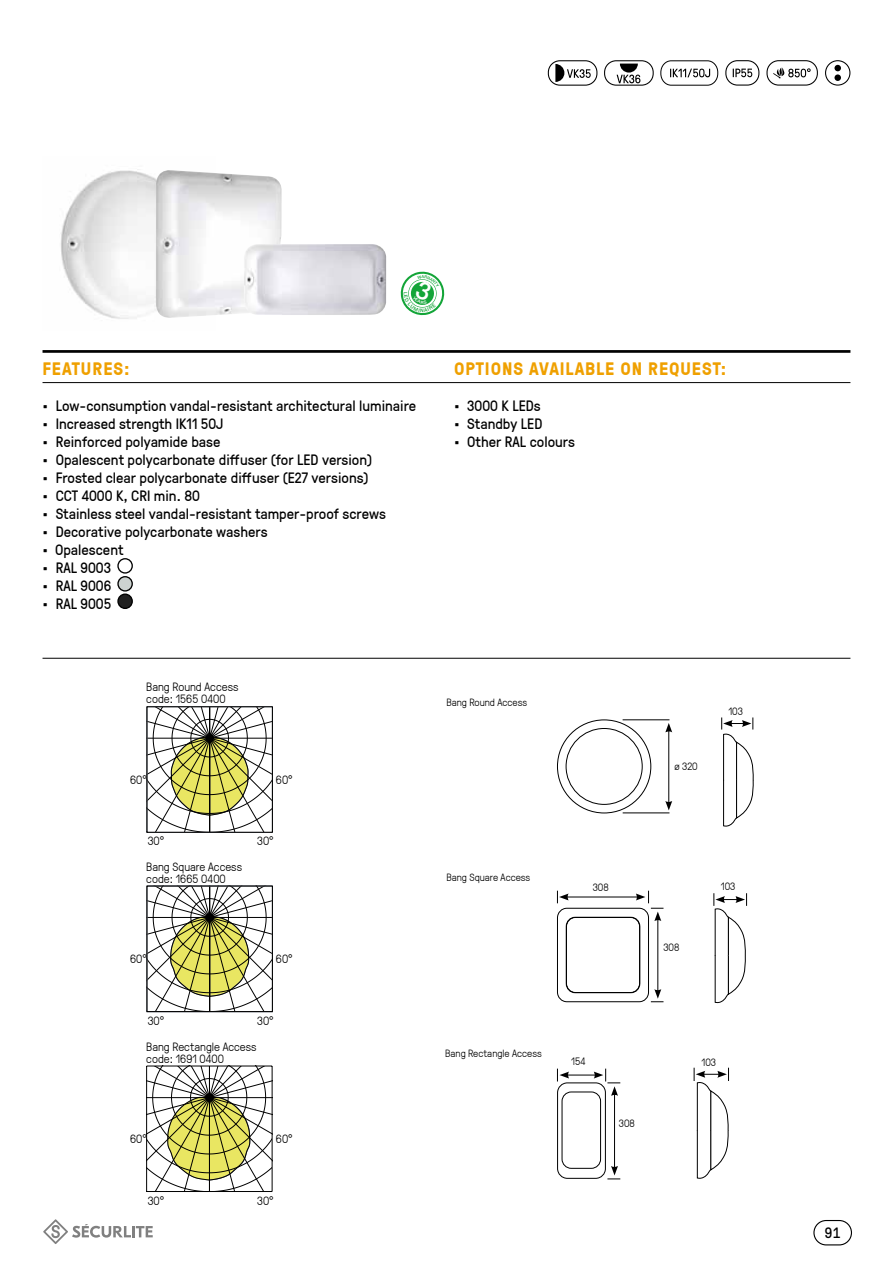
<style>
.page{position:relative;width:893px;height:1263px;background:#fff}
.page>*{position:absolute;margin:0;border:0;box-sizing:border-box;transform-origin:0 0}
.t1{font:700 18px "GT Pressura";letter-spacing:.05em;color:#efa000}
.t2{font:15px "GT Pressura";color:#000}
.t3{font:15px "GT Pressura Pro Mono";color:#000}
.t4{font:300 12px/12px "GT Pressura";color:#000}
.t5{font:300 10.65px "GT Pressura";letter-spacing:-.005em;color:#000}
.t6{font:300 10.5px "GT Pressura";color:#000}
</style>
<div class="page">
<div style="left:813px;top:1220px;width:39px;height:25px;border:1px solid #000;border-radius:12px"></div>
<svg style="left:43px;top:1219px;width:110px;height:25px"></svg>
<hr style="left:43px;top:350px;width:807px;height:3px;background:#000">
<hr style="left:43px;top:382px;width:807px;height:1px;background:#000">
<hr style="left:43px;top:658px;width:807px;height:1px;background:#000">
<img style="left:61px;top:169px;width:94px;height:150px">
<div style="left:766px;top:60px;width:52px;height:26px;border:1px solid #000;border-radius:12px"></div>
<svg style="left:773px;top:67px;width:38px;height:11px"></svg>
<div style="left:660px;top:60px;width:58px;height:26px;border:1px solid #000;border-radius:11px"></div>
<svg style="left:670px;top:69px;width:40px;height:8px"></svg>
<div style="left:725px;top:60px;width:34px;height:26px;border:1px solid #000;border-radius:12px"></div>
<svg style="left:733px;top:69px;width:19px;height:8px"></svg>
<div style="left:548px;top:60px;width:49px;height:26px;border:1px solid #000;border-radius:12px"></div>
<svg style="left:555px;top:64px;width:36px;height:18px"></svg>
<div style="left:604px;top:60px;width:50px;height:26px;border:1px solid #000;border-radius:12px"></div>
<svg style="left:617px;top:64px;width:23px;height:19px"></svg>
<div style="left:825px;top:60px;width:25px;height:26px;border:1px solid #000;border-radius:50%"></div>
<div style="left:834px;top:65px;width:7px;height:6px;background:#000;border-radius:50%"></div>
<div style="left:834px;top:74px;width:7px;height:7px;background:#000;border-radius:50%"></div>
<svg style="left:557px;top:719px;width:115px;height:95px"></svg>
<svg style="left:721px;top:717px;width:33px;height:110px"></svg>
<svg style="left:694px;top:1068px;width:35px;height:111px"></svg>
<div style="left:557px;top:1082px;width:49px;height:97px;border:1px solid #000;border-radius:10px"></div>
<div style="left:562px;top:1091px;width:39px;height:78px;border:1px solid #000;border-radius:9px"></div>
<hr style="left:614px;top:1093px;width:1px;height:75px;background:#000">
<svg style="left:607px;top:1166px;width:13px;height:13px"></svg>
<svg style="left:557px;top:1068px;width:63px;height:28px"></svg>
<svg style="left:713px;top:893px;width:34px;height:110px"></svg>
<div style="left:557px;top:908px;width:92px;height:94px;border:1px solid #000;border-radius:10px"></div>
<div style="left:566px;top:917px;width:74px;height:76px;border:1px solid #000;border-radius:9px"></div>
<hr style="left:566px;top:896px;width:72px;height:1px;background:#000">
<svg style="left:557px;top:891px;width:12px;height:12px"></svg>
<hr style="left:657px;top:919px;width:1px;height:72px;background:#000">
<svg style="left:651px;top:989px;width:12px;height:13px"></svg>
<svg style="left:636px;top:891px;width:27px;height:30px"></svg>
<div style="left:117px;top:558px;width:16px;height:16px;border:1px solid #000;border-radius:50%"></div>
<div style="left:118px;top:577px;width:14px;height:14px;background:#cdd3d1;border-radius:50%"></div>
<div style="left:117px;top:576px;width:16px;height:16px;border:1px solid #000;border-radius:50%"></div>
<div style="left:118px;top:594px;width:14px;height:14px;background:#212121;border-radius:50%"></div>
<div style="left:117px;top:593px;width:16px;height:16px;border:1px solid #000;border-radius:50%"></div>
<img style="left:155px;top:170px;width:127px;height:148px">
<img style="left:243px;top:244px;width:144px;height:71px">
<hr style="left:147px;top:706px;width:125px;height:1px;background:#000">
<hr style="left:272px;top:707px;width:1px;height:125px;background:#000">
<hr style="left:147px;top:832px;width:125px;height:1px;background:#000">
<svg style="left:147px;top:707px;width:125px;height:125px"></svg>
<hr style="left:272px;top:886px;width:1px;height:125px;background:#000">
<svg style="left:147px;top:886px;width:125px;height:126px"></svg>
<hr style="left:272px;top:1066px;width:1px;height:125px;background:#000">
<svg style="left:146px;top:1066px;width:126px;height:126px"></svg>
<svg style="left:400px;top:271px;width:45px;height:45px"></svg>
<p class="t1" style="left:43px;top:355px;width:89px">FEATURES:</p>
<p class="t2" style="left:43px;top:395px;width:375px">• Low-consumption vandal-resistant architectural luminaire</p>
<p class="t2" style="left:43px;top:413px;width:182px">• Increased strength IK11 50J</p>
<p class="t2" style="left:43px;top:431px;width:179px">• Reinforced polyamide base</p>
<p class="t2" style="left:43px;top:449px;width:331px">• Opalescent polycarbonate diffuser (for LED version)</p>
<p class="t2" style="left:43px;top:467px;width:328px">• Frosted clear polycarbonate diffuser (E27 versions)</p>
<p class="t2" style="left:43px;top:485px;width:159px">• CCT 4000 K, CRI min. 80</p>
<p class="t2" style="left:43px;top:503px;width:345px">• Stainless steel vandal-resistant tamper-proof screws</p>
<p class="t2" style="left:43px;top:521px;width:227px">• Decorative polycarbonate washers</p>
<p class="t2" style="left:43px;top:539px;width:82px">• Opalescent</p>
<p class="t2" style="left:43px;top:557px;width:70px">• RAL 9003</p>
<p class="t2" style="left:43px;top:575px;width:70px">• RAL 9006</p>
<p class="t2" style="left:43px;top:593px;width:70px">• RAL 9005</p>
<p class="t4" style="left:146px;top:680px;width:94px">Bang Round Access code: 1565 0400</p>
<p class="t4" style="left:130px;top:773px;width:18px">60°</p>
<p class="t4" style="left:276px;top:773px;width:18px">60°</p>
<p class="t4" style="left:148px;top:834px;width:18px">30°</p>
<p class="t4" style="left:257px;top:834px;width:18px">30°</p>
<p class="t4" style="left:146px;top:860px;width:97px">Bang Square Access code: 1665 0400</p>
<p class="t4" style="left:130px;top:952px;width:18px">60°</p>
<p class="t4" style="left:276px;top:952px;width:18px">60°</p>
<p class="t4" style="left:148px;top:1014px;width:18px">30°</p>
<p class="t4" style="left:257px;top:1014px;width:18px">30°</p>
<p class="t4" style="left:146px;top:1040px;width:112px">Bang Rectangle Access code: 1691 0400</p>
<p class="t4" style="left:130px;top:1132px;width:18px">60°</p>
<p class="t4" style="left:276px;top:1132px;width:18px">60°</p>
<p class="t4" style="left:148px;top:1194px;width:18px">30°</p>
<p class="t4" style="left:257px;top:1194px;width:18px">30°</p>
<p class="t1" style="left:454px;top:355px;width:274px">OPTIONS AVAILABLE ON REQUEST:</p>
<p class="t2" style="left:454px;top:395px;width:88px">• 3000 K LEDs</p>
<p class="t2" style="left:454px;top:413px;width:90px">• Standby LED</p>
<p class="t2" style="left:454px;top:431px;width:122px">• Other RAL colours</p>
<p class="t6" style="left:446px;top:695px;width:82px">Bang Round Access</p>
<p class="t5" style="left:675px;top:758px;width:25px">ø 320</p>
<p class="t5" style="left:728px;top:703px;width:16px">103</p>
<p class="t6" style="left:446px;top:870px;width:85px">Bang Square Access</p>
<p class="t5" style="left:593px;top:879px;width:18px">308</p>
<p class="t5" style="left:721px;top:879px;width:16px">103</p>
<p class="t5" style="left:663px;top:939px;width:18px">308</p>
<p class="t6" style="left:445px;top:1046px;width:98px">Bang Rectangle Access</p>
<p class="t5" style="left:571px;top:1054px;width:16px">154</p>
<p class="t5" style="left:619px;top:1116px;width:18px">308</p>
<p class="t5" style="left:701px;top:1055px;width:16px">103</p>
<p class="t3" style="left:824px;top:1224px;width:18px">91</p>
</div>
